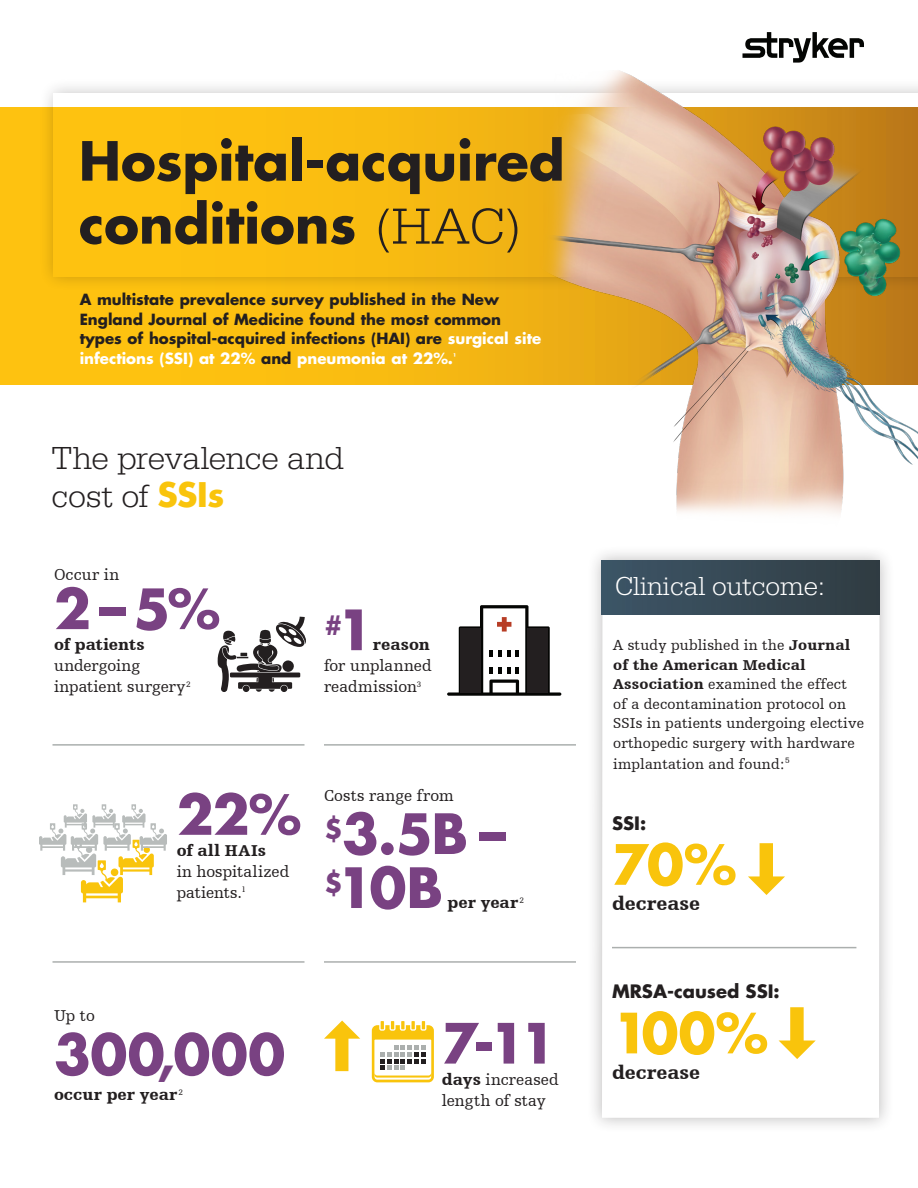
<style>
.page{position:relative;width:918px;height:1188px;background:#fff}
.page>*{position:absolute;margin:0;border:0;box-sizing:border-box;transform-origin:0 0}
.Stat_Callout{font:700 54px/54px "Futura Std";letter-spacing:-.005em;color:#794282}
.Stat_body_copy{font:700 54px "Futura Std";color:#794282}
.product_header{font:700 54px "Futura Std";color:#f9c40c}
.t1{font:700 52.5px/63px "Futura Std";color:#231f20}
.subhead{font:300 33px/37.5px "Egyptienne URW";letter-spacing:-.01em;color:#231f20}
.t2{font:300 27px "Egyptienne URW";color:#fff}
.Stat_Callout-2{font:700 27px "Futura Std";color:#794282}
.product_header-2{font:900 19.5px "Humanist Slabserif 712 BT";color:#231f20}
.product_header-3{font:700 18px "Futura Std";color:#231f20}
.Stat_body_copy-2{font:16.5px/21px "Humanist Slabserif 712 BT";letter-spacing:.005em;color:#231f20}
.Stat_Callout-3{font:16.5px/21px "Humanist Slabserif 712 BT";letter-spacing:.005em;color:#231f20;text-align:justify}
.Stat_Callout-4{font:900 16.5px "Humanist Slabserif 712 BT";color:#231f20}
.product_header-4{font:15px/19.5px "Humanist Slabserif 712 BT";letter-spacing:.01em;color:#231f20}
.t3{font:700 15px/19.5px "Futura Std";color:#231f20}
.s1{font-family:"URW Egyptienne TOT";font-weight:300}
.s2{color:#fff}
.s3{font-family:"Futura For Stryker";font-weight:700;color:#f9c40c}
.s4{font-weight:900}
.s5{font-size:54px}
.s6{font-size:49.5px}
</style>
<div class="page">
<hr style="left:324px;top:744px;width:252px;height:2px;background:#abafae">
<hr style="left:52px;top:744px;width:252px;height:2px;background:#abafae">
<hr style="left:52px;top:961px;width:252px;height:2px;background:#abafae">
<svg style="left:39px;top:804px;width:128px;height:98px"></svg>
<svg style="left:217px;top:617px;width:89px;height:75px"></svg>
<hr style="left:324px;top:961px;width:252px;height:2px;background:#abafae">
<svg style="left:372px;top:1021px;width:62px;height:61px"></svg>
<svg style="left:324px;top:1021px;width:36px;height:50px"></svg>
<div style="left:39px;top:78px;width:879px;height:214px;background:#231f20;opacity:.25"></div>
<div style="left:54px;top:93px;width:864px;height:183px;background:#fff"></div>
<div style="left:0;top:107px;width:918px;height:277px;background:#fcbf10"></div>
<div style="left:586px;top:546px;width:309px;height:587px;background:#231f20;opacity:.3"></div>
<svg style="left:602px;top:615px;width:278px;height:503px"></svg>
<div style="left:602px;top:560px;width:278px;height:55px;background:linear-gradient(to right,#3c5567,#303c42)"></div>
<hr style="left:612px;top:947px;width:244px;height:1px;background:#abafae">
<svg style="left:748px;top:843px;width:37px;height:52px"></svg>
<svg style="left:779px;top:1007px;width:37px;height:52px"></svg>
<img style="left:523px;top:32px;width:395px;height:482px">
<svg style="left:447px;top:605px;width:114px;height:91px"></svg>
<div style="left:528px;top:628px;width:20px;height:65px;background:#231f20"></div>
<div style="left:460px;top:629px;width:20px;height:64px;background:#231f20"></div>
<p class="t1" style="left:79px;top:129px;width:487px">Hospital-acquired conditions <span class="s1">(HAC)</span></p>
<p class="t3" style="left:80px;top:290px;width:463px">A multistate prevalence survey published in the New England Journal of Medicine found the most common types of hospital-acquired infections (HAI) are <span class="s2">surgical site infections (SSI) at 22%</span> and <span class="s2">pneumonia at 22%.</span><sup>¹</sup></p>
<p class="subhead" style="left:52px;top:440px;width:294px">The prevalence and cost of <span class="s3">SSIs</span></p>
<p class="Stat_body_copy-2" style="left:54px;top:564px;width:67px">Occur in</p>
<p class="Stat_body_copy" style="left:54px;top:573px;width:168px">2 – 5%</p>
<p class="Stat_body_copy-2" style="left:54px;top:634px;width:138px"><span class="s4">of patients </span>undergoing inpatient surgery<sup>2</sup></p>
<p class="Stat_Callout-2" style="left:324px;top:607px;width:51px">#<span class="s5">1</span></p>
<p class="Stat_Callout-3" style="left:324px;top:634px;width:109px;text-indent:49px"><span class="s4">reason </span>for unplanned readmission<sup>3</sup></p>
<p class="Stat_body_copy" style="left:177px;top:779px;width:126px">22%</p>
<p class="Stat_body_copy-2" style="left:177px;top:840px;width:114px"><span class="s4">of all HAIs<br></span>in hospitalized patients.<sup>1</sup></p>
<p class="Stat_body_copy-2" style="left:324px;top:784px;width:131px">Costs range from</p>
<p class="Stat_Callout" style="left:324px;top:806px;width:183px"><sup>$</sup>3.5B – <sup>$</sup>10B</p>
<p class="Stat_Callout-4" style="left:448px;top:892px;width:78px">per year<sup>2</sup></p>
<p class="Stat_body_copy-2" style="left:54px;top:1005px;width:43px">Up to</p>
<p class="Stat_Callout" style="left:54px;top:1027px;width:233px">300<span class="s6">,</span>000</p>
<p class="Stat_Callout-4" style="left:54px;top:1084px;width:131px">occur per year <sup>2</sup></p>
<p class="Stat_Callout" style="left:442px;top:1016px;width:116px">7-11</p>
<p class="Stat_Callout-3" style="left:442px;top:1068px;width:118px"><span class="s4">days</span> increased length of stay</p>
<p class="t2" style="left:615px;top:570px;width:211px">Clinical outcome:</p>
<p class="product_header-4" style="left:613px;top:635px;width:252px">A study published in the <span class="s4">Journal of the American Medical<br>Association</span> examined the effect of a decontamination protocol on<br>SSIs in patients undergoing elective orthopedic surgery with hardware</p>
<p class="product_header-4" style="left:613px;top:754px;width:178px">implantation and found:<sup>5</sup></p>
<p class="product_header-3" style="left:612px;top:811px;width:36px">SSI:</p>
<p class="product_header" style="left:612px;top:829px;width:126px">70%</p>
<p class="product_header-2" style="left:612px;top:892px;width:90px">decrease</p>
<p class="product_header-3" style="left:612px;top:980px;width:169px">MRSA-caused SSI:</p>
<p class="product_header" style="left:612px;top:997px;width:158px">100%</p>
<p class="product_header-2" style="left:612px;top:1060px;width:90px">decrease</p>
</div>
